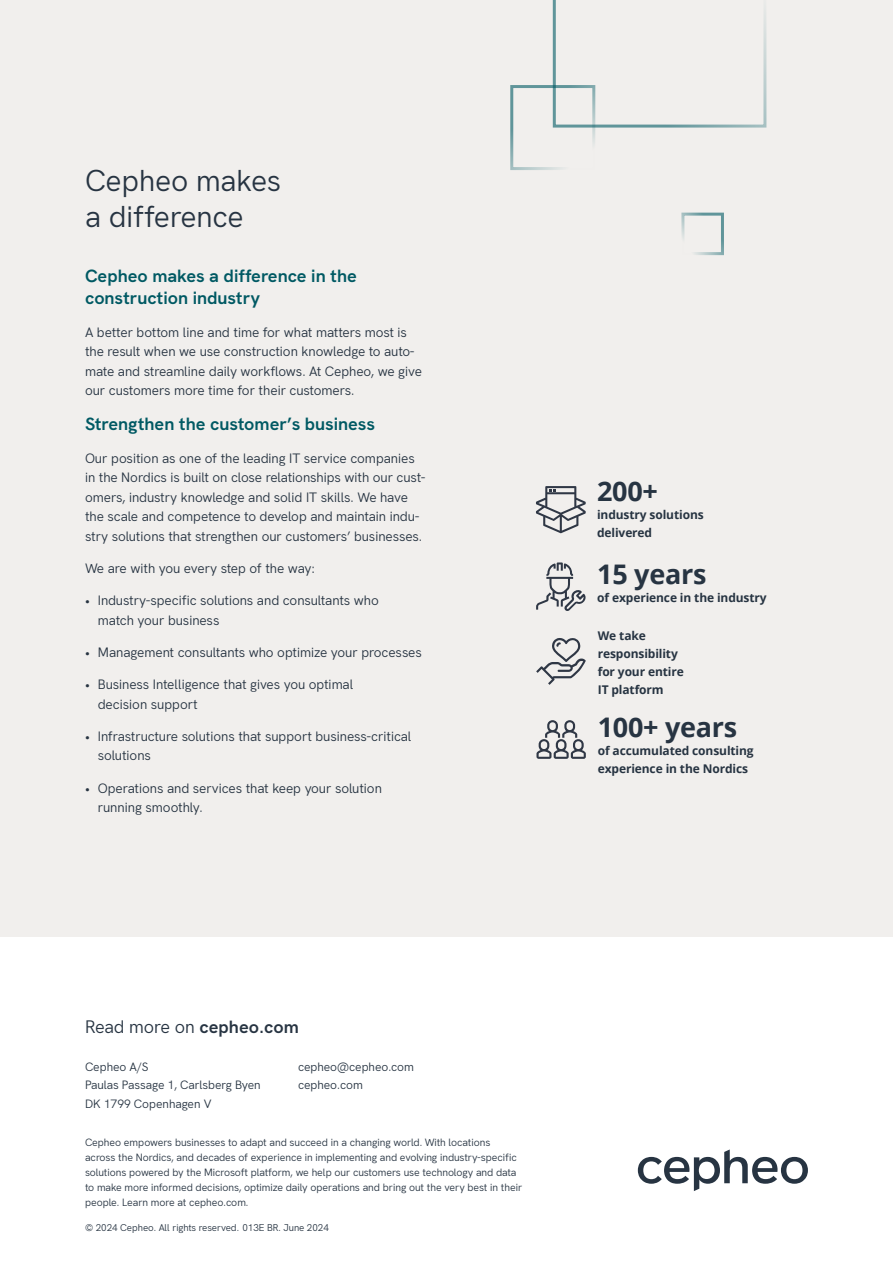
<style>
.page{position:relative;width:893px;height:1263px;background:#fff}
.page>*{position:absolute;margin:0;border:0;box-sizing:border-box;transform-origin:0 0}
.t1{font:30px/36px "Hanken Grotesk";letter-spacing:-.005em;color:#273442}
.t2{font:700 27px "Open Sans";letter-spacing:-.01em;color:#273442}
.t3{font:700 18px/22.5px "Hanken Grotesk";letter-spacing:-.005em;color:#005963}
.t4{font:18px "Hanken Grotesk";letter-spacing:-.01em;color:#273442}
.t5{font:13.5px/19.5px "Hanken Grotesk";letter-spacing:-.01em;color:#273442}
.t6{font:700 12px/18px "Open Sans";letter-spacing:-.01em;color:#273442}
.t7{font:12px/18px "Hanken Grotesk";letter-spacing:-.005em;color:#273442}
.t8{font:10.5px/15px "Hanken Grotesk";letter-spacing:-.01em;color:#273442}
.t9{font:9.75px "Hanken Grotesk";color:#273442}
.s1{font-weight:700}
</style>
<div class="page">
<svg style="left:638px;top:1149px;width:170px;height:42px"></svg>
<div style="left:0;top:0;width:893px;height:936px;background:#f1efed"></div>
<svg style="left:553px;top:0;width:213px;height:128px"></svg>
<svg style="left:536px;top:638px;width:50px;height:47px"></svg>
<svg style="left:536px;top:720px;width:50px;height:39px"></svg>
<svg style="left:536px;top:562px;width:50px;height:49px"></svg>
<svg style="left:536px;top:486px;width:50px;height:47px"></svg>
<h1 class="t1" style="left:85px;top:160px;width:198px">Cepheo makes a difference</h1>
<h3 class="t3" style="left:85px;top:263px;width:273px">Cepheo makes a difference in the construction industry</h3>
<p class="t5" style="left:85px;top:321px;width:338px">A better bottom line and time for what matters most is the result when we use construction knowledge to auto&shy;mate and streamline daily workflows. At Cepheo, we give our customers more time for their customers.</p>
<h3 class="t3" style="left:85px;top:411px;width:292px">Strengthen the customer’s business</h3>
<p class="t5" style="left:85px;top:447px;width:342px">Our position as one of the leading IT service companies in the Nordics is built on close relationships with our cust&shy;omers, industry knowledge and solid IT skills. We have the scale and competence to develop and maintain indu&shy;stry solutions that strengthen our customers’ businesses.</p>
<p class="t5" style="left:85px;top:557px;width:231px">We are with you every step of the way:</p>
<p class="t5" style="left:98px;top:589px;width:282px;text-indent:-13px">• Industry-specific solutions and consultants who match your business</p>
<p class="t5" style="left:85px;top:641px;width:338px">• Management consultants who optimize your processes</p>
<p class="t5" style="left:98px;top:673px;width:257px;text-indent:-13px">• Business Intelligence that gives you optimal decision support</p>
<p class="t5" style="left:98px;top:725px;width:315px;text-indent:-13px">• Infrastructure solutions that support business-critical solutions</p>
<p class="t5" style="left:98px;top:777px;width:286px;text-indent:-13px">• Operations and services that keep your solution running smoothly.</p>
<h2 class="t2" style="left:597px;top:472px;width:62px">200+</h2>
<p class="t6" style="left:597px;top:505px;width:108px">industry solutions delivered</p>
<h2 class="t2" style="left:597px;top:555px;width:111px">15 years</h2>
<p class="t6" style="left:597px;top:588px;width:171px">of experience in the industry</p>
<p class="t6" style="left:598px;top:626px;width:88px">We take responsibility for your entire<br>IT platform</p>
<h2 class="t2" style="left:598px;top:708px;width:141px">100+ years</h2>
<p class="t6" style="left:598px;top:741px;width:157px">of accumulated consulting experience in the Nordics</p>
<h3 class="t4" style="left:85px;top:1013px;width:215px">Read more on <span class="s1">cepheo.com</span></h3>
<p class="t7" style="left:85px;top:1057px;width:177px">Cepheo A/S<br>Paulas Passage 1, Carlsberg Byen<br>DK 1799 Copenhagen V</p>
<p class="t7" style="left:298px;top:1057px;width:117px">cepheo@cepheo.com cepheo.com</p>
<p class="t8" style="left:85px;top:1133px;width:439px">Cepheo empowers businesses to adapt and succeed in a changing world. With locations across the Nordics, and decades of experience in implementing and evolving industry-specific solutions powered by the Microsoft platform, we help our customers use technology and data to make more informed decisions, optimize daily operations and bring out the very best in their people. Learn more at cepheo.com.</p>
<p class="t9" style="left:85px;top:1220px;width:245px">© 2024 Cepheo. All rights reserved. 013E BR. June 2024</p>
</div>
